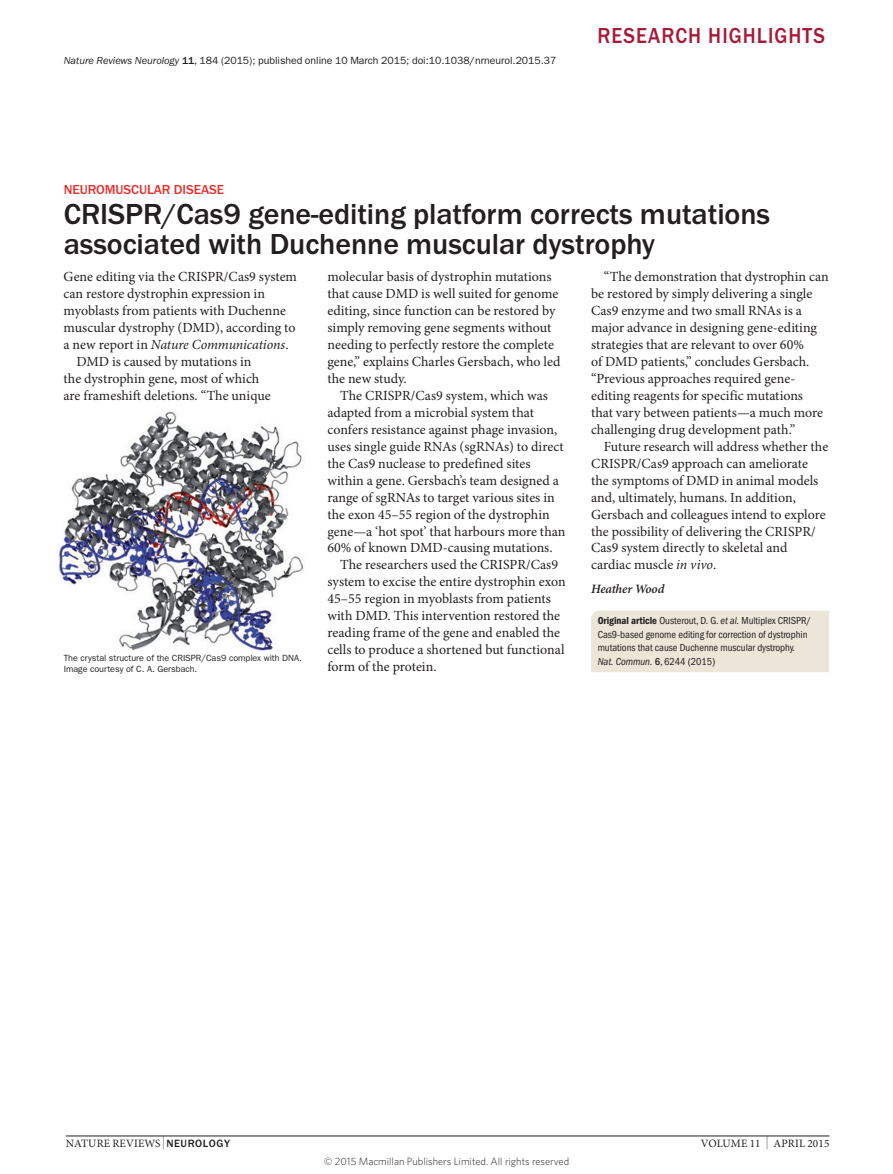
<style>
.page{position:relative;width:893px;height:1174px;background:#fff}
.page>*{position:absolute;margin:0;border:0;box-sizing:border-box;transform-origin:0 0}
.Title{font:500 30px/30px "ITC Franklin Gothic Std";letter-spacing:-.005em;color:#231f20}
.t1{font:500 22.5px "ITC Franklin Gothic Std";letter-spacing:.05em;color:#a71a37;scale:.9 1}
.Body_text{font:13.95px/17px "Minion Pro";color:#231f20}
.Body_first{font:13.95px/17px "Minion Pro";color:#231f20}
.Strapline{font:500 13.5px "ITC Franklin Gothic Std";letter-spacing:-.005em;color:#e6312f}
.Authors{font:italic 600 12.75px "Minion Pro";letter-spacing:-.01em;color:#231f20}
.t2{font:11.25px "Minion Pro";letter-spacing:.01em;color:#231f20}
.References{font:condensed 10.5px/13.5px "ITC Franklin Gothic Std";letter-spacing:-.005em;color:#231f20}
.Citation_line{font:10.5px "ITC Franklin Gothic Std";letter-spacing:-.005em;color:#231f20}
.t3{font:300 10.5px "Whitney";color:#231f20}
.Figure_credit{font:9px/10.8px "ITC Franklin Gothic Std";letter-spacing:-.005em;color:#231f20}
.s1{font-style:italic}
.s2{font-weight:500}
.s3{font-family:"ITC Franklin Gothic Std Dm Cd";font-stretch:normal}
.s4{font-size:12.9px}
.s5{font-family:"ITC Franklin Gothic Std";font-weight:500;font-size:10.95px}
</style>
<div class="page">
<hr style="left:66px;top:1135px;width:763px;height:1px;background:#231f20">
<div style="left:591px;top:610px;width:238px;height:62px;background:#ece6d9"></div>
<img style="left:59px;top:411px;width:245px;height:239px">
<p class="Citation_line" style="left:64px;top:54px;width:494px"><span class="s1">Nature Reviews Neurology</span> <span class="s2">11</span>, 184 (2015); published online 10 March 2015; doi:10.1038/nrneurol.2015.37</p>
<h2 class="t1" style="left:598px;top:22px;width:254px">RESEARCH HIGHLIGHTS</h2>
<p class="Strapline" style="left:64px;top:182px;width:162px">NEUROMUSCULAR DISEASE</p>
<p class="Title" style="left:64px;top:199px;width:708px">CRISPR/Cas9 gene-editing platform corrects mutations associated with Duchenne muscular dystrophy</p>
<p class="Body_text" style="left:591px;top:268px;width:239px;text-indent:13px">“The demonstration that dystrophin can be restored by simply delivering a single Cas9 enzyme and two small RNAs is a major advance in designing gene-editing strategies that are relevant to over 60%<br>of DMD patients,” concludes Gersbach. “Previous approaches required gene&shy;editing reagents for specific mutations<br>that vary between patients—a much more challenging drug development path.”</p>
<p class="Body_text" style="left:591px;top:438px;width:239px;text-indent:13px">Future research will address whether the CRISPR/Cas9 approach can ameliorate the symptoms of DMD in animal models and, ultimately, humans. In addition, Gersbach and colleagues intend to explore the possibility of delivering the CRISPR/ Cas9 system directly to skeletal and cardiac muscle <span class="s1">in vivo</span>.</p>
<p class="Authors" style="left:591px;top:581px;width:75px">Heather Wood</p>
<p class="Body_first" style="left:64px;top:268px;width:235px">Gene editing via the CRISPR/Cas9 system can restore dystrophin expression in myoblasts from patients with Duchenne muscular dystrophy (DMD), according to a new report in <span class="s1">Nature Communications</span>.</p>
<p class="Body_text" style="left:64px;top:353px;width:209px;text-indent:13px">DMD is caused by mutations in the dystrophin gene, most of which are frameshift deletions. “The unique</p>
<p class="Body_text" style="left:327px;top:268px;width:235px">molecular basis of dystrophin mutations that cause DMD is well suited for genome editing, since function can be restored by simply removing gene segments without needing to perfectly restore the complete gene,” explains Charles Gersbach, who led the new study.</p>
<p class="Body_text" style="left:327px;top:387px;width:239px;text-indent:13px">The CRISPR/Cas9 system, which was adapted from a microbial system that confers resistance against phage invasion, uses single guide RNAs (sgRNAs) to direct the Cas9 nuclease to predefined sites within a gene. Gersbach’s team designed a range of sgRNAs to target various sites in the exon 45–55 region of the dystrophin gene—a ‘hot spot’ that harbours more than 60% of known DMD-causing mutations.</p>
<p class="Body_text" style="left:327px;top:556px;width:240px;text-indent:13px">The researchers used the CRISPR/Cas9 system to excise the entire dystrophin exon 45–55 region in myoblasts from patients with DMD. This intervention restored the reading frame of the gene and enabled the cells to produce a shortened but functional form of the protein.</p>
<p class="References" style="left:598px;top:614px;width:215px"><span class="s3">Original article</span> Ousterout, D. G. <span class="s1">et al.</span> Multiplex CRISPR/ Cas9-based genome editing for correction of dystrophin mutations that cause Duchenne muscular dystrophy.<br><span class="s1">Nat. Commun.</span> <span class="s2">6</span>, 6244 (2015)</p>
<p class="Figure_credit" style="left:64px;top:653px;width:239px">The crystal structure of the CRISPR/Cas9 complex with DNA.<br>Image courtesy of C. A. Gersbach.</p>
<p class="t2" style="left:66px;top:1135px;width:165px">NATURE REVIEWS <span class="s4">|</span> <span class="s5">NEUROLOGY</span></p>
<p class="t2" style="left:701px;top:1135px;width:130px">VOLUME 11 <span class="s4">|</span> APRIL 2015</p>
<p class="t3" style="left:324px;top:1154px;width:247px">© 2015 Macmillan Publishers Limited. All rights reserved</p>
</div>
